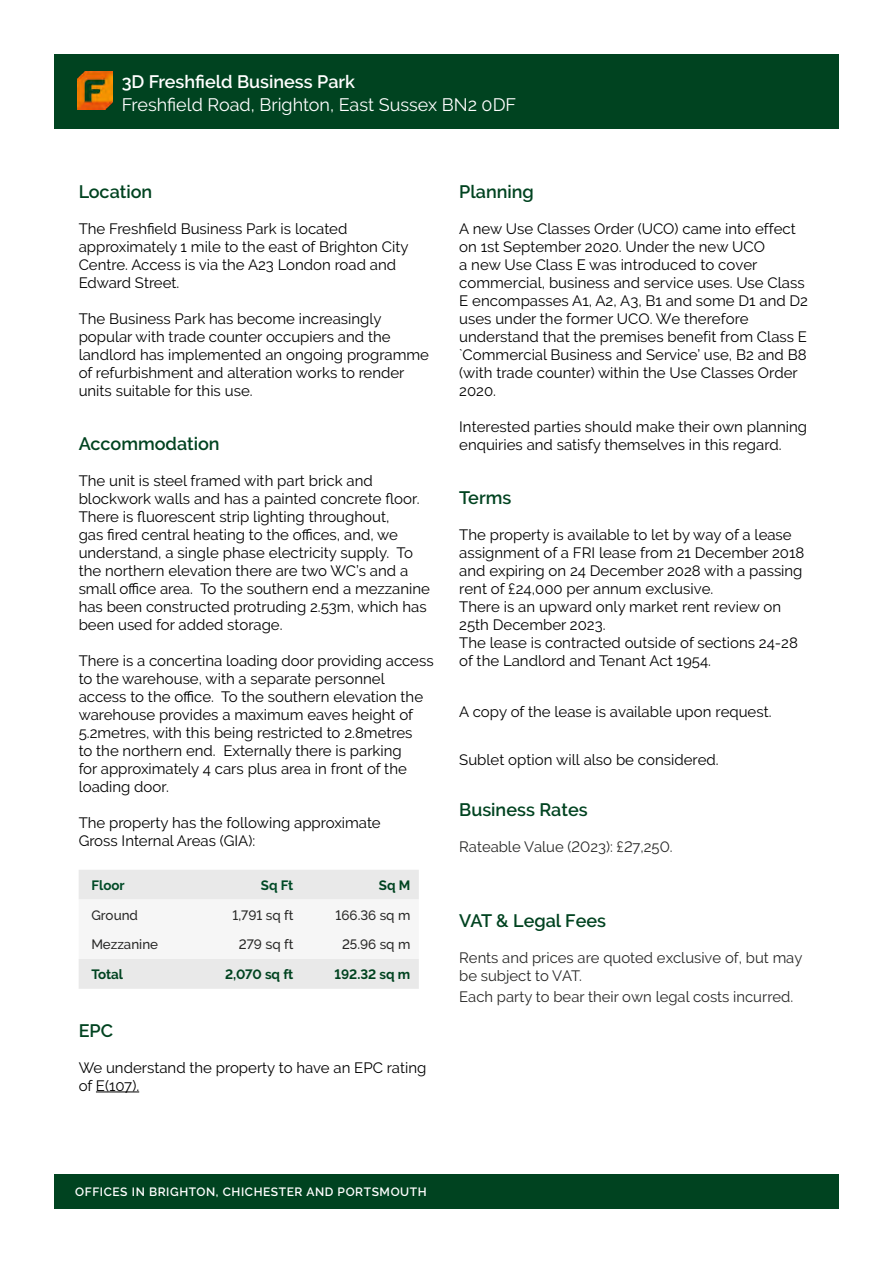
<style>
.page{position:relative;width:893px;height:1263px;background:#fff}
.page>*{position:absolute;margin:0;border:0;box-sizing:border-box;transform-origin:0 0}
.t1{font:600 18px "Raleway";color:#004320}
.t2{font:18px "Raleway";color:#fff}
.t3{font:600 18px "Raleway";color:#fff}
.t4{font:15px/18px "Raleway";color:#000}
.t5{font:15px/18px "Raleway";color:#282827}
.t6{font:500 13.5px "Raleway";color:#282827}
.t7{font:700 13.5px "Raleway";color:#004320}
.t8{font:700 13.5px "Raleway";color:#004a26}
.t9{font:600 12px "Raleway";letter-spacing:.05em;color:#fff}
</style>
<div class="page">
<hr style="left:96px;top:1091px;width:43px;height:1px;background:#000">
<svg style="left:79px;top:870px;width:340px;height:119px"></svg>
<div style="left:54px;top:1175px;width:785px;height:34px;background:#004320"></div>
<div style="left:54px;top:54px;width:785px;height:75px;background:#004320"></div>
<img style="left:77px;top:71px;width:36px;height:39px">
<p class="t3" style="left:122px;top:71px;width:235px">3D Freshfield Business Park</p>
<p class="t2" style="left:122px;top:94px;width:396px">Freshfield Road, Brighton, East Sussex BN2 0DF</p>
<p class="t1" style="left:79px;top:181px;width:75px">Location</p>
<p class="t4" style="left:79px;top:219px;width:331px">The Freshfield Business Park is located approximately 1 mile to the east of Brighton City Centre. Access is via the A23 London road and Edward Street.</p>
<p class="t4" style="left:79px;top:309px;width:352px">The Business Park has become increasingly popular with trade counter occupiers and the landlord has implemented an ongoing programme of refurbishment and alteration works to render units suitable for this use.</p>
<p class="t1" style="left:79px;top:433px;width:142px">Accommodation</p>
<p class="t4" style="left:79px;top:471px;width:353px">The unit is steel framed with part brick and blockwork walls and has a painted concrete floor.<br>There is fluorescent strip lighting throughout,<br>gas fired central heating to the offices, and, we understand, a single phase electricity supply. To the northern elevation there are two WC’s and a small office area. To the southern end a mezzanine has been constructed protruding 2.53m, which has been used for added storage.</p>
<p class="t4" style="left:79px;top:651px;width:357px">There is a concertina loading door providing access to the warehouse, with a separate personnel access to the office. To the southern elevation the warehouse provides a maximum eaves height of 5.2metres, with this being restricted to 2.8metres<br>to the northern end. Externally there is parking<br>for approximately 4 cars plus area in front of the loading door.</p>
<p class="t4" style="left:79px;top:813px;width:304px">The property has the following approximate<br>Gross Internal Areas (GIA):</p>
<p class="t8" style="left:91px;top:877px;width:35px">Floor</p>
<p class="t8" style="left:261px;top:877px;width:34px">Sq Ft</p>
<p class="t7" style="left:379px;top:877px;width:33px">Sq M</p>
<p class="t6" style="left:91px;top:907px;width:48px">Ground</p>
<p class="t6" style="left:233px;top:907px;width:62px">1,791 sq ft</p>
<p class="t6" style="left:336px;top:907px;width:76px">166.36 sq m</p>
<p class="t6" style="left:91px;top:937px;width:68px">Mezzanine</p>
<p class="t6" style="left:239px;top:937px;width:56px">279 sq ft</p>
<p class="t6" style="left:342px;top:937px;width:70px">25.96 sq m</p>
<p class="t7" style="left:91px;top:967px;width:33px">Total</p>
<p class="t7" style="left:225px;top:967px;width:70px">2,070 sq ft</p>
<p class="t7" style="left:335px;top:967px;width:77px">192.32 sq m</p>
<p class="t1" style="left:79px;top:1020px;width:36px">EPC</p>
<p class="t4" style="left:79px;top:1058px;width:349px">We understand the property to have an EPC rating of E(107).</p>
<p class="t1" style="left:459px;top:181px;width:76px">Planning</p>
<p class="t4" style="left:459px;top:219px;width:350px">A new Use Classes Order (UCO) came into effect on 1st September 2020. Under the new UCO<br>a new Use Class E was introduced to cover commercial, business and service uses. Use Class E encompasses A1, A2, A3, B1 and some D1 and D2 uses under the former UCO. We therefore understand that the premises benefit from Class E `Commercial Business and Service’ use, B2 and B8 (with trade counter) within the Use Classes Order 2020.</p>
<p class="t4" style="left:459px;top:417px;width:349px">Interested parties should make their own planning enquiries and satisfy themselves in this regard.</p>
<p class="t1" style="left:459px;top:487px;width:54px">Terms</p>
<p class="t4" style="left:459px;top:525px;width:347px">The property is available to let by way of a lease assignment of a FRI lease from 21 December 2018 and expiring on 24 December 2028 with a passing rent of £24,000 per annum exclusive.<br>There is an upward only market rent review on 25th December 2023.<br>The lease is contracted outside of sections 24-28 of the Landlord and Tenant Act 1954.</p>
<p class="t4" style="left:459px;top:702px;width:314px">A copy of the lease is available upon request.</p>
<p class="t4" style="left:459px;top:751px;width:261px">Sublet option will also be considered.</p>
<p class="t1" style="left:459px;top:799px;width:130px">Business Rates</p>
<p class="t5" style="left:459px;top:838px;width:215px">Rateable Value (2023): £27,250.</p>
<p class="t1" style="left:459px;top:910px;width:148px">VAT &amp; Legal Fees</p>
<p class="t5" style="left:459px;top:948px;width:345px">Rents and prices are quoted exclusive of, but may be subject to VAT.</p>
<p class="t5" style="left:459px;top:987px;width:336px">Each party to bear their own legal costs incurred.</p>
<p class="t9" style="left:75px;top:1185px;width:353px">OFFICES IN BRIGHTON, CHICHESTER AND PORTSMOUTH</p>
</div>
